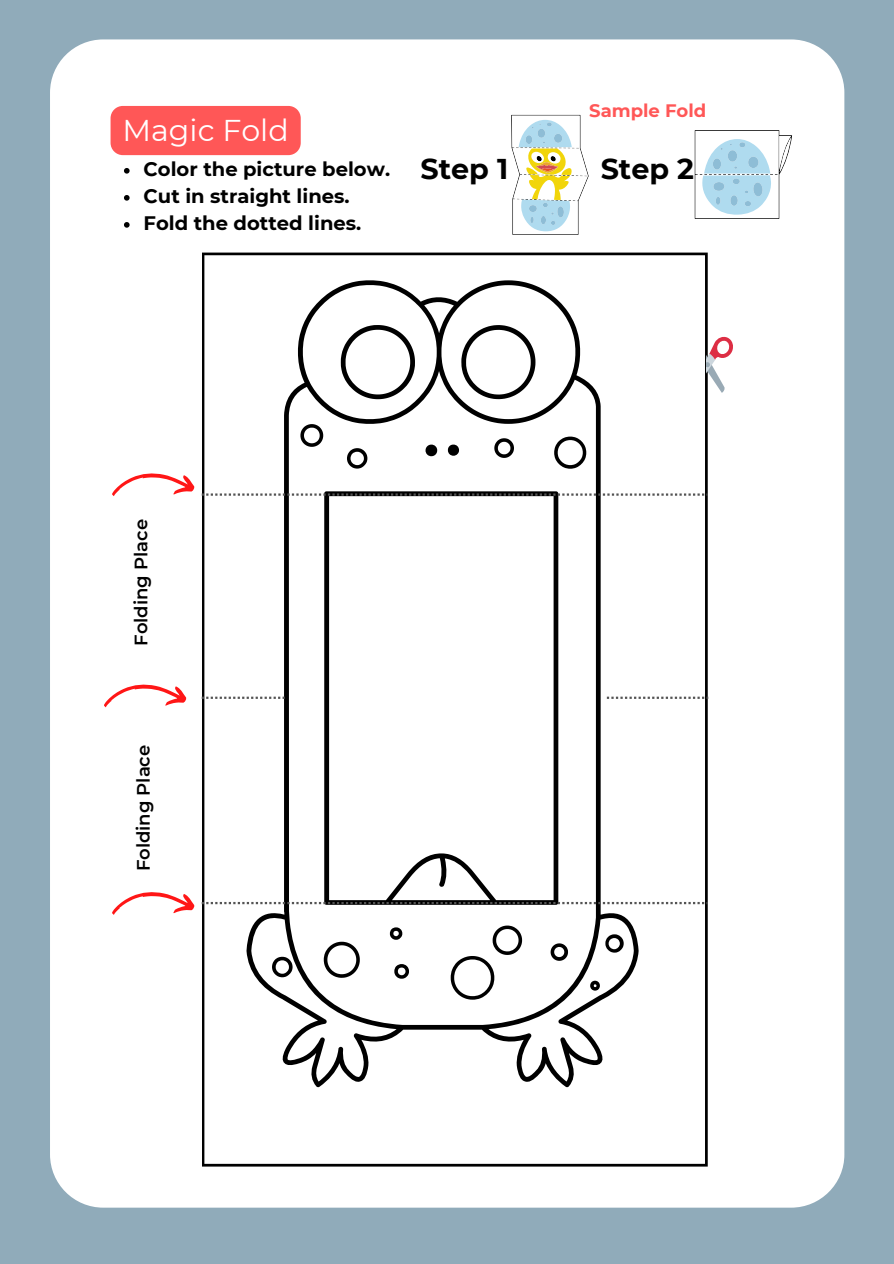
<style>
.page{position:relative;width:894px;height:1264px;background:#fff}
.page>*{position:absolute;margin:0;border:0;box-sizing:border-box;transform-origin:0 0}
.t1{font:30px "Montserrat";color:#fff}
.t2{font:700 28.65px "Montserrat";color:#000}
.t3{font:700 19.5px "Montserrat";color:#000}
.t4{font:600 18px "Montserrat";color:#000}
.t5{font:700 18px "Montserrat";color:#ff5757}
</style>
<div class="page">
<div style="left:0;top:0;width:893px;height:1263px;background:#90abba"></div>
<div style="left:50px;top:39px;width:794px;height:1168px;background:#fff;border-radius:53px"></div>
<svg style="left:202px;top:252px;width:505px;height:914px"></svg>
<svg style="left:511px;top:115px;width:77px;height:120px"></svg>
<svg style="left:694px;top:130px;width:97px;height:89px"></svg>
<svg style="left:706px;top:335px;width:27px;height:58px"></svg>
<svg style="left:112px;top:473px;width:83px;height:23px"></svg>
<svg style="left:104px;top:684px;width:83px;height:23px"></svg>
<svg style="left:112px;top:892px;width:83px;height:22px"></svg>
<div style="left:110px;top:106px;width:190px;height:49px;background:#ff5757"></div>
<svg style="left:124px;top:168px;width:5px;height:6px"></svg>
<svg style="left:124px;top:195px;width:5px;height:6px"></svg>
<svg style="left:124px;top:222px;width:5px;height:6px"></svg>
<svg style="left:246px;top:280px;width:392px;height:807px"></svg>
<svg style="left:202px;top:902px;width:505px;height:2px"></svg>
<svg style="left:202px;top:493px;width:505px;height:2px"></svg>
<svg style="left:202px;top:696px;width:83px;height:3px"></svg>
<svg style="left:606px;top:696px;width:102px;height:3px"></svg>
<p class="t1" style="left:122px;top:112px;width:168px">Magic Fold</p>
<p class="t3" style="left:144px;top:157px;width:248px">Color the picture below.</p>
<p class="t3" style="left:144px;top:184px;width:207px">Cut in straight lines.</p>
<p class="t3" style="left:144px;top:211px;width:219px">Fold the dotted lines.</p>
<p class="t5" style="left:589px;top:100px;width:119px">Sample Fold</p>
<p class="t2" style="left:420px;top:151px;width:89px">Step 1</p>
<p class="t2" style="left:600px;top:151px;width:95px">Step 2</p>
<p class="t4" style="left:130px;top:646px;width:128px;rotate:-90deg">Folding Place</p>
<p class="t4" style="left:132px;top:871px;width:128px;rotate:-90deg">Folding Place</p>
</div>
